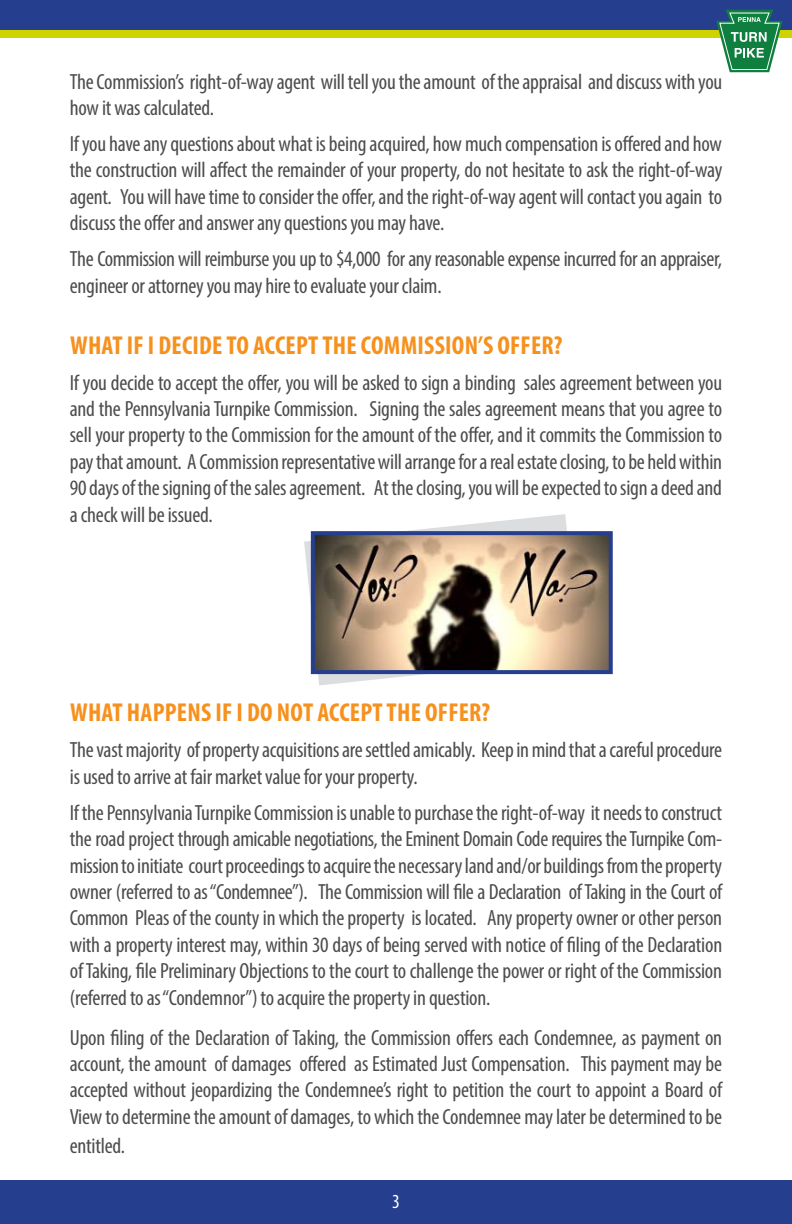
<style>
.page{position:relative;width:792px;height:1224px;background:#fff}
.page>*{position:absolute;margin:0;border:0;box-sizing:border-box;transform-origin:0 0}
.t1{font:700 condensed 26px "Myriad Pro";letter-spacing:.01em;color:#f6911e}
.t2{font:condensed 22px/26.4px "Myriad Pro";letter-spacing:-.01em;color:#4b4c4d;text-align:justify}
.t3{font:condensed 20px "Myriad Pro";color:#fff}
</style>
<div class="page">
<div style="left:0;top:0;width:792px;height:30px;background:#253f8e"></div>
<div style="left:0;top:30px;width:792px;height:8px;background:#cfd400"></div>
<div style="left:0;top:1181px;width:792px;height:43px;background:#253f8e"></div>
<svg style="left:304px;top:514px;width:276px;height:171px"></svg>
<img style="left:316px;top:536px;width:292px;height:133px">
<div style="left:311px;top:531px;width:302px;height:143px;border:4px solid #253f8e"></div>
<svg style="left:716px;top:10px;width:67px;height:62px"></svg>
<p class="t2" style="left:70px;top:68px;width:654px">The Commission’s right-of-way agent will tell you the amount of the appraisal and discuss with you how it was calculated.</p>
<p class="t2" style="left:70px;top:130px;width:654px">If you have any questions about what is being acquired, how much compensation is offered and how the construction will affect the remainder of your property, do not hesitate to ask the right-of-way agent. You will have time to consider the offer, and the right-of-way agent will contact you again to discuss the offer and answer any questions you may have.</p>
<p class="t2" style="left:70px;top:245px;width:654px">The Commission will reimburse you up to $4,000 for any reasonable expense incurred for an appraiser, engineer or attorney you may hire to evaluate your claim.</p>
<p class="t1" style="left:70px;top:329px;width:494px">WHAT IF I DECIDE TO ACCEPT THE COMMISSION’S OFFER?</p>
<p class="t2" style="left:70px;top:369px;width:654px">If you decide to accept the offer, you will be asked to sign a binding sales agreement between you and the Pennsylvania Turnpike Commission. Signing the sales agreement means that you agree to sell your property to the Commission for the amount of the offer, and it commits the Commission to pay that amount. A Commission representative will arrange for a real estate closing, to be held within 90 days of the signing of the sales agreement. At the closing, you will be expected to sign a deed and a check will be issued.</p>
<p class="t1" style="left:70px;top:696px;width:422px">WHAT HAPPENS IF I DO NOT ACCEPT THE OFFER?</p>
<p class="t2" style="left:70px;top:737px;width:654px">The vast majority of property acquisitions are settled amicably. Keep in mind that a careful procedure is used to arrive at fair market value for your property.</p>
<p class="t2" style="left:70px;top:799px;width:654px">If the Pennsylvania Turnpike Commission is unable to purchase the right-of-way it needs to construct the road project through amicable negotiations, the Eminent Domain Code requires the Turnpike Com&shy;mission to initiate court proceedings to acquire the necessary land and/or buildings from the property owner (referred to as “Condemnee”). The Commission will file a Declaration of Taking in the Court of Common Pleas of the county in which the property is located. Any property owner or other person with a property interest may, within 30 days of being served with notice of filing of the Declaration of Taking, file Preliminary Objections to the court to challenge the power or right of the Commission (referred to as “Condemnor”) to acquire the property in question.</p>
<p class="t2" style="left:70px;top:1024px;width:654px">Upon filing of the Declaration of Taking, the Commission offers each Condemnee, as payment on account, the amount of damages offered as Estimated Just Compensation. This payment may be accepted without jeopardizing the Condemnee’s right to petition the court to appoint a Board of View to determine the amount of damages, to which the Condemnee may later be determined to be</p>
<p class="t2" style="left:70px;top:1132px;width:57px">entitled.</p>
<p class="t3" style="left:392px;top:1189px;width:9px">3</p>
</div>
